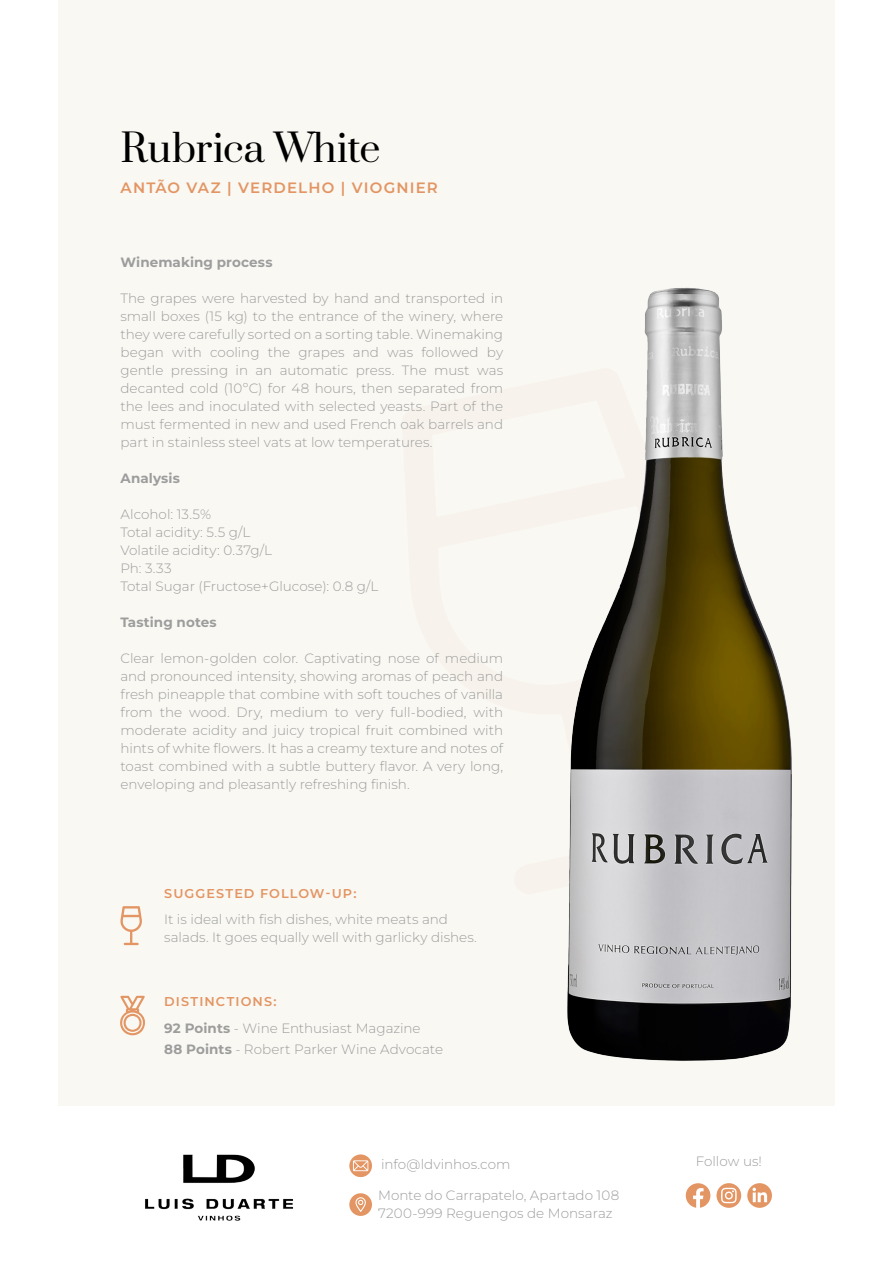
<style>
.page{position:relative;width:893px;height:1263px;background:#fff}
.page>*{position:absolute;margin:0;border:0;box-sizing:border-box;transform-origin:0 0}
.t1{font:37.5px "Prata";letter-spacing:-.01em;color:#000}
.t2{font:600 15px "Montserrat";letter-spacing:.075em;color:#e39563}
.t3{font:300 13.5px/18px "Montserrat";color:#9d9d9d}
.t4{font:700 13.5px "Montserrat";letter-spacing:.005em;color:#9d9d9d}
.t5{font:600 12.75px "Montserrat";letter-spacing:.085em;color:#e39563}
.s1{font-weight:700}
</style>
<div class="page">
<div style="left:58px;top:0;width:776px;height:1106px;background:#f9f8f3"></div>
<svg style="left:120px;top:906px;width:22px;height:39px"></svg>
<svg style="left:120px;top:996px;width:25px;height:39px"></svg>
<img style="left:145px;top:1154px;width:148px;height:67px">
<svg style="left:349px;top:1154px;width:23px;height:23px"></svg>
<svg style="left:353px;top:1160px;width:15px;height:11px"></svg>
<div style="left:349px;top:1193px;width:23px;height:23px;background:#e39563;border-radius:50%"></div>
<svg style="left:355px;top:1197px;width:11px;height:15px"></svg>
<svg style="left:716px;top:1183px;width:25px;height:25px"></svg>
<svg style="left:686px;top:1183px;width:24px;height:25px"></svg>
<svg style="left:747px;top:1183px;width:25px;height:25px"></svg>
<img style="left:567px;top:287px;width:225px;height:774px">
<h1 class="t1" style="left:120px;top:117px;width:261px">Rubrica White</h1>
<p class="t2" style="left:121px;top:178px;width:319px">ANTÃO VAZ | VERDELHO | VIOGNIER</p>
<p class="t4" style="left:120px;top:254px;width:154px">Winemaking process</p>
<p class="t3" style="left:120px;top:289px;width:384px;text-align:justify">The grapes were harvested by hand and transported in small boxes (15 kg) to the entrance of the winery, where they were carefully sorted on a sorting table. Winemaking began with cooling the grapes and was followed by gentle pressing in an automatic press. The must was decanted cold (10ºC) for 48 hours, then separated from the lees and inoculated with selected yeasts. Part of the must fermented in new and used French oak barrels and part in stainless steel vats at low temperatures.</p>
<p class="t4" style="left:120px;top:470px;width:61px">Analysis</p>
<p class="t3" style="left:120px;top:505px;width:259px">Alcohol: 13.5%<br>Total acidity: 5.5 g/L<br>Volatile acidity: 0.37g/L<br>Ph: 3.33<br>Total Sugar (Fructose+Glucose): 0.8 g/L</p>
<p class="t4" style="left:120px;top:614px;width:98px">Tasting notes</p>
<p class="t3" style="left:120px;top:649px;width:384px;text-align:justify">Clear lemon-golden color. Captivating nose of medium and pronounced intensity, showing aromas of peach and fresh pineapple that combine with soft touches of vanilla from the wood. Dry, medium to very full-bodied, with moderate acidity and juicy tropical fruit combined with hints of white flowers. It has a creamy texture and notes of toast combined with a subtle buttery flavor. A very long, enveloping and pleasantly refreshing finish.</p>
<p class="t5" style="left:164px;top:885px;width:194px">SUGGESTED FOLLOW-UP:</p>
<p class="t3" style="left:164px;top:910px;width:314px">It is ideal with fish dishes, white meats and salads. It goes equally well with garlicky dishes.</p>
<p class="t5" style="left:164px;top:993px;width:114px">DISTINCTIONS:</p>
<p class="t3" style="left:164px;top:1017px;width:280px;line-height:21.1px"><span class="s1">92 Points</span> - Wine Enthusiast Magazine<br><span class="s1">88 Points</span> - Robert Parker Wine Advocate</p>
<p class="t3" style="left:381px;top:1155px;width:131px">info@ldvinhos.com</p>
<p class="t3" style="left:378px;top:1185px;width:243px">Monte do Carrapatelo, Apartado 108<br>7200-999 Reguengos de Monsaraz</p>
<p class="t3" style="left:696px;top:1152px;width:68px">Follow us!</p>
</div>
